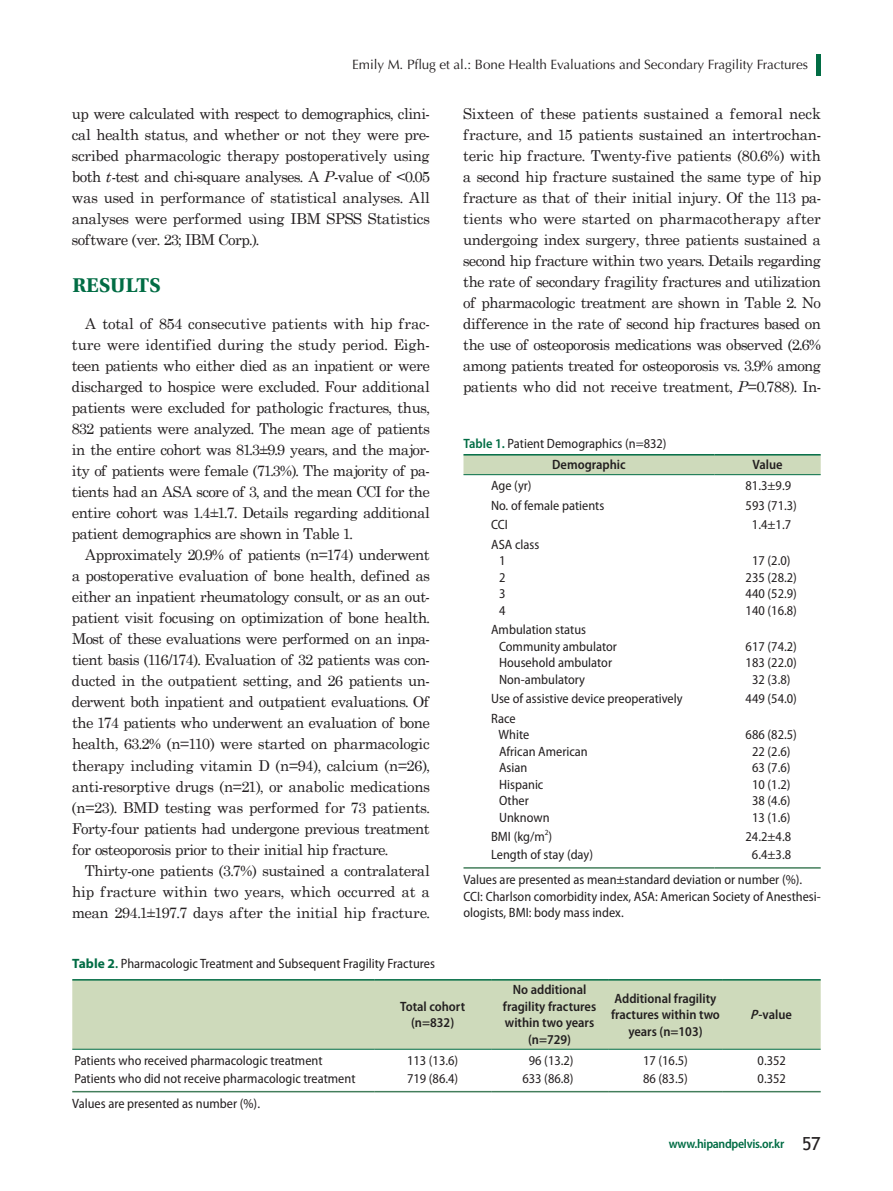
<style>
.page{position:relative;width:893px;height:1191px;background:#fff}
.page>*{position:absolute;margin:0;border:0;box-sizing:border-box;transform-origin:0 0}
.t1{font:700 21px "Utopia Std";color:#016c44}
.t2{font:15px/21px "Century Schoolbook";letter-spacing:-.03em;color:#231f20;text-align:justify}
.t3{font:15px "Century Schoolbook";letter-spacing:-.01em;color:#231f20}
.t4{font:15px "Century Schoolbook";letter-spacing:-.005em;color:#231f20}
.t5{font:semi-condensed 13.5px/16.5px "Myriad Pro";color:#231f20}
.t6{font:600 semi-condensed 13.5px/16.5px "Myriad Pro";color:#231f20;text-align:center}
.t7{font:13.5px "Optima LT Std";letter-spacing:-.005em;color:#231f20}
.t8{font:600 semi-condensed 12.75px "Myriad Pro";letter-spacing:-.025em;color:#016c44}
.t9{font:semi-condensed 7.8px "Myriad Pro";color:#231f20}
.s1{font-style:italic}
.s2{font-weight:600;color:#016c44}
.s3{font-weight:600}
.s4{font-weight:700;font-stretch:normal;color:#016c44}
.s5{font-family:"Trebuchet MS";font-weight:400;font-stretch:normal;font-size:18px;color:#231f20}
</style>
<div class="page">
<div style="left:816px;top:54px;width:5px;height:21px;background:#016c44"></div>
<div style="left:463px;top:455px;width:358px;height:19px;background:#cedabb"></div>
<hr style="left:463px;top:454px;width:251px;height:1px;background:#016c44">
<hr style="left:714px;top:454px;width:107px;height:1px;background:#016c44">
<hr style="left:463px;top:474px;width:251px;height:1px;background:#016c44">
<hr style="left:714px;top:474px;width:107px;height:1px;background:#016c44">
<hr style="left:463px;top:867px;width:251px;height:1px;background:#437e5b">
<hr style="left:714px;top:867px;width:107px;height:1px;background:#437e5b">
<div style="left:72px;top:980px;width:749px;height:68px;background:#cedabb"></div>
<hr style="left:72px;top:979px;width:302px;height:1px;background:#016c44">
<hr style="left:374px;top:979px;width:117px;height:1px;background:#016c44">
<hr style="left:491px;top:979px;width:117px;height:1px;background:#016c44">
<hr style="left:608px;top:979px;width:115px;height:1px;background:#016c44">
<hr style="left:723px;top:979px;width:98px;height:1px;background:#016c44">
<hr style="left:72px;top:1048px;width:302px;height:1px;background:#016c44">
<hr style="left:374px;top:1048px;width:117px;height:1px;background:#016c44">
<hr style="left:491px;top:1048px;width:117px;height:1px;background:#016c44">
<hr style="left:608px;top:1048px;width:115px;height:1px;background:#016c44">
<hr style="left:723px;top:1048px;width:98px;height:1px;background:#016c44">
<hr style="left:72px;top:1091px;width:302px;height:1px;background:#437e5b">
<hr style="left:374px;top:1091px;width:117px;height:1px;background:#437e5b">
<hr style="left:491px;top:1091px;width:117px;height:1px;background:#437e5b">
<hr style="left:608px;top:1091px;width:115px;height:1px;background:#437e5b">
<hr style="left:723px;top:1091px;width:98px;height:1px;background:#437e5b">
<p class="t7" style="left:352px;top:57px;width:457px">Emily M. Pflug et al.: Bone Health Evaluations and Secondary Fragility Fractures</p>
<p class="t2" style="left:72px;top:102px;width:360px">up were calculated with respect to demographics, clini&shy;cal health status, and whether or not they were pre&shy;scribed pharmacologic therapy postoperatively using both <span class="s1">t</span>-test and chi-square analyses. A <span class="s1">P</span>-value of &lt;0.05 was used in performance of statistical analyses. All analyses were performed using IBM SPSS Statistics software (ver. 23; IBM Corp.).</p>
<p class="t1" style="left:72px;top:273px;width:90px">RESULTS</p>
<p class="t3" style="left:85px;top:311px;width:347px">A total of 854 consecutive patients with hip frac-</p>
<p class="t3" style="left:72px;top:332px;width:360px">ture were identified during the study period. Eigh-</p>
<p class="t2" style="left:72px;top:354px;width:359px">teen patients who either died as an inpatient or were</p>
<p class="t2" style="left:72px;top:375px;width:360px">discharged to hospice were excluded. Four additional</p>
<p class="t2" style="left:72px;top:396px;width:360px">patients were excluded for pathologic fractures, thus,</p>
<p class="t2" style="left:72px;top:417px;width:360px">832 patients were analyzed. The mean age of patients</p>
<p class="t2" style="left:72px;top:438px;width:360px">in the entire cohort was 81.3±9.9 years, and the major-</p>
<p class="t2" style="left:72px;top:459px;width:360px">ity of patients were female (71.3%). The majority of pa-</p>
<p class="t2" style="left:72px;top:480px;width:359px">tients had an ASA score of 3, and the mean CCI for the</p>
<p class="t2" style="left:72px;top:501px;width:359px">entire cohort was 1.4±1.7. Details regarding additional</p>
<p class="t2" style="left:72px;top:522px;width:283px">patient demographics are shown in Table 1.</p>
<p class="t2" style="left:85px;top:543px;width:346px">Approximately 20.9% of patients (n=174) underwent</p>
<p class="t2" style="left:72px;top:564px;width:360px">a postoperative evaluation of bone health, defined as</p>
<p class="t2" style="left:72px;top:585px;width:360px">either an inpatient rheumatology consult, or as an out-</p>
<p class="t2" style="left:72px;top:606px;width:360px">patient visit focusing on optimization of bone health.</p>
<p class="t2" style="left:72px;top:627px;width:360px">Most of these evaluations were performed on an inpa-</p>
<p class="t2" style="left:72px;top:648px;width:360px">tient basis (116/174). Evaluation of 32 patients was con-</p>
<p class="t2" style="left:72px;top:669px;width:360px">ducted in the outpatient setting, and 26 patients un-</p>
<p class="t2" style="left:72px;top:690px;width:359px">derwent both inpatient and outpatient evaluations. Of</p>
<p class="t2" style="left:72px;top:711px;width:359px">the 174 patients who underwent an evaluation of bone</p>
<p class="t2" style="left:72px;top:732px;width:359px">health, 63.2% (n=110) were started on pharmacologic</p>
<p class="t2" style="left:72px;top:753px;width:360px">therapy including vitamin D (n=94), calcium (n=26),</p>
<p class="t2" style="left:72px;top:774px;width:360px">anti-resorptive drugs (n=21), or anabolic medications</p>
<p class="t2" style="left:72px;top:795px;width:360px">(n=23). BMD testing was performed for 73 patients.</p>
<p class="t2" style="left:72px;top:816px;width:360px">Forty-four patients had undergone previous treatment</p>
<p class="t2" style="left:72px;top:837px;width:318px">for osteoporosis prior to their initial hip fracture.</p>
<p class="t2" style="left:85px;top:858px;width:347px">Thirty-one patients (3.7%) sustained a contralateral</p>
<p class="t4" style="left:72px;top:878px;width:359px">hip fracture within two years, which occurred at a</p>
<p class="t2" style="left:72px;top:900px;width:360px">mean 294.1±197.7 days after the initial hip fracture.</p>
<p class="t2" style="left:463px;top:102px;width:360px">Sixteen of these patients sustained a femoral neck fracture, and 15 patients sustained an intertrochan&shy;teric hip fracture. Twenty-five patients (80.6%) with a second hip fracture sustained the same type of hip fracture as that of their initial injury. Of the 113 pa&shy;tients who were started on pharmacotherapy after undergoing index surgery, three patients sustained a second hip fracture within two years. Details regarding the rate of secondary fragility fractures and utilization of pharmacologic treatment are shown in Table 2. No difference in the rate of second hip fractures based on the use of osteoporosis medications was observed (2.6% among patients treated for osteoporosis vs. 3.9% among patients who did not receive treatment, <span class="s1">P</span>=0.788). In-</p>
<p class="t5" style="left:552px;top:432px;width:116px;line-height:21.8px;text-indent:-89px"><span class="s2">Table 1.</span> Patient Demographics (n=832)<br><span class="s3">Demographic</span></p>
<p class="t6" style="left:752px;top:456px;width:32px">Value</p>
<p class="t5" style="left:491px;top:477px;width:42px">Age (yr)</p>
<p class="t5" style="left:745px;top:477px;width:47px">81.3±9.9</p>
<p class="t5" style="left:491px;top:497px;width:115px">No. of female patients</p>
<p class="t5" style="left:746px;top:497px;width:53px">593 (71.3)</p>
<p class="t5" style="left:491px;top:516px;width:18px">CCI</p>
<p class="t5" style="left:752px;top:516px;width:41px">1.4±1.7</p>
<p class="t5" style="left:499px;top:535px;width:42px;text-indent:-8px">ASA class<br>1<br>2<br>3<br>4</p>
<p class="t5" style="left:746px;top:552px;width:53px;text-align:center">17 (2.0)<br>235 (28.2)<br>440 (52.9)<br>140 (16.8)</p>
<p class="t5" style="left:499px;top:621px;width:119px;text-indent:-8px">Ambulation status<br>Community ambulator<br>Household ambulator<br>Non-ambulatory</p>
<p class="t5" style="left:746px;top:637px;width:53px;text-align:center">617 (74.2)<br>183 (22.0)<br>32 (3.8)</p>
<p class="t5" style="left:491px;top:690px;width:193px">Use of assistive device preoperatively</p>
<p class="t5" style="left:746px;top:690px;width:53px">449 (54.0)</p>
<p class="t5" style="left:499px;top:709px;width:91px;text-indent:-7px">Race<br>White<br>African American<br>Asian<br>Hispanic<br>Other<br>Unknown</p>
<p class="t5" style="left:746px;top:726px;width:53px;text-align:center">686 (82.5)<br>22 (2.6)<br>63 (7.6)<br>10 (1.2)<br>38 (4.6)<br>13 (1.6)</p>
<p class="t9" style="left:545px;top:827px;width:5px">2</p>
<p class="t5" style="left:491px;top:828px;width:63px">BMI (kg/m )</p>
<p class="t5" style="left:746px;top:828px;width:47px">24.2±4.8</p>
<p class="t5" style="left:491px;top:846px;width:103px">Length of stay (day)</p>
<p class="t5" style="left:463px;top:842px;width:340px;line-height:24.9px;text-indent:288px">6.4±3.8<br>Values are presented as mean±standard deviation or number (%).</p>
<p class="t5" style="left:463px;top:887px;width:359px">CCI: Charlson comorbidity index, ASA: American Society of Anesthesi&shy;ologists, BMI: body mass index.</p>
<p class="t5" style="left:72px;top:955px;width:364px"><span class="s4">Table 2</span><span class="s2">.</span> Pharmacologic Treatment and Subsequent Fragility Fractures</p>
<p class="t6" style="left:400px;top:997px;width:67px">Total cohort (n=832)</p>
<p class="t6" style="left:503px;top:981px;width:95px">No additional fragility fractures within two years (n=729)</p>
<p class="t6" style="left:611px;top:989px;width:110px">Additional fragility fractures within two years (n=103)</p>
<p class="t6" style="left:750px;top:1006px;width:43px"><span class="s1">P</span>-value</p>
<p class="t5" style="left:74px;top:1051px;width:250px">Patients who received pharmacologic treatment</p>
<p class="t5" style="left:407px;top:1051px;width:53px">113 (13.6)</p>
<p class="t5" style="left:529px;top:1051px;width:46px">96 (13.2)</p>
<p class="t5" style="left:643px;top:1051px;width:46px">17 (16.5)</p>
<p class="t5" style="left:758px;top:1051px;width:30px">0.352</p>
<p class="t5" style="left:74px;top:1070px;width:283px">Patients who did not receive pharmacologic treatment</p>
<p class="t5" style="left:407px;top:1070px;width:53px">719 (86.4)</p>
<p class="t5" style="left:522px;top:1070px;width:53px">633 (86.8)</p>
<p class="t5" style="left:643px;top:1070px;width:46px">86 (83.5)</p>
<p class="t5" style="left:758px;top:1070px;width:30px">0.352</p>
<p class="t5" style="left:72px;top:1095px;width:189px">Values are presented as number (%).</p>
<p class="t8" style="left:669px;top:1135px;width:153px">www.hipandpelvis.or.kr <span class="s5">57</span></p>
</div>
